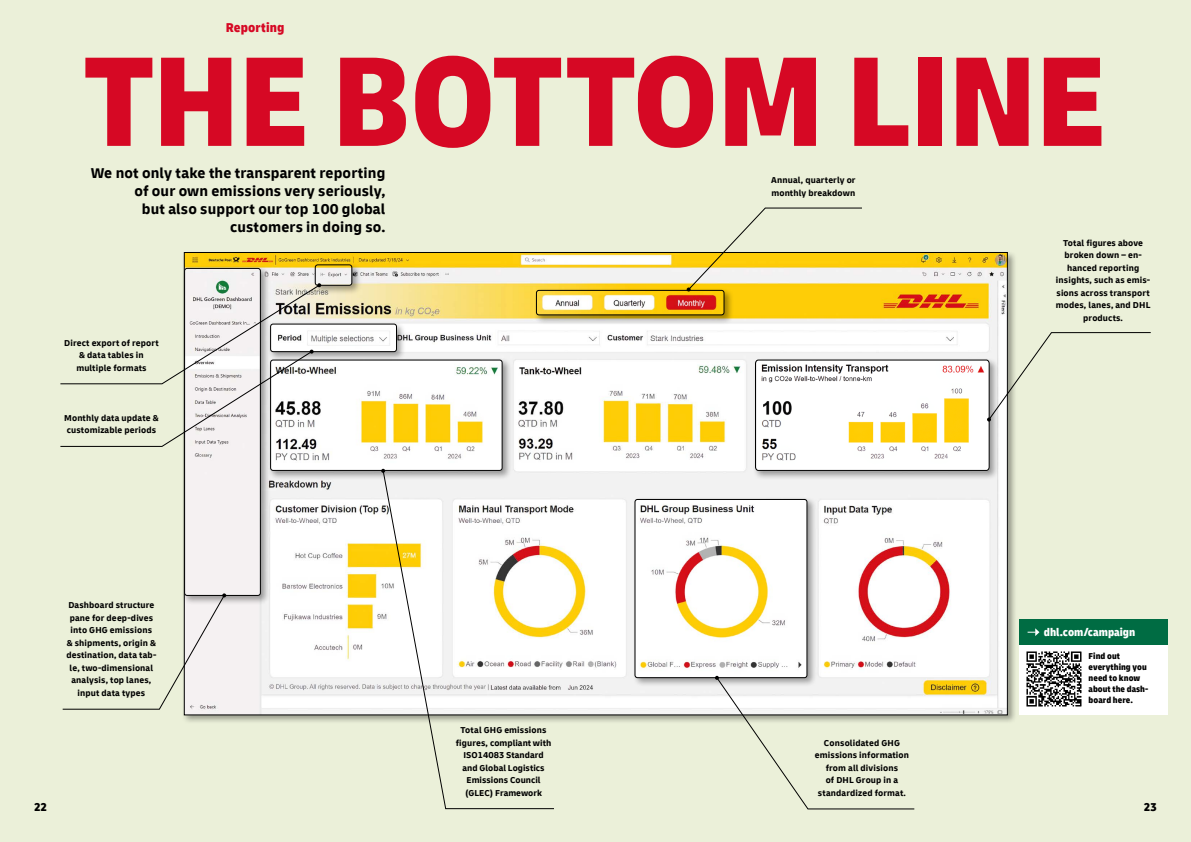
<style>
.page{position:relative;width:1191px;height:842px;background:#ebf0d9}
.page>*{position:absolute;margin:0;border:0;box-sizing:border-box;transform-origin:0 0}
.t1{font:900 condensed 133.6px "Delivery";letter-spacing:-.01em;color:#d60824}
.t2{font:700 15px/18px "Delivery";letter-spacing:.01em;color:#000;text-align:right}
.t3{font:900 condensed 13.5px "Delivery";letter-spacing:.01em;color:#d60824}
.t4{font:900 condensed 12px "Delivery";color:#000}
.t5{font:900 condensed 11.5px "Delivery";color:#fff}
.t6{font:700 9px/12.5px "Delivery";letter-spacing:.015em;color:#000;text-align:center}
.t7{font:900 condensed 9px/11px "Delivery";letter-spacing:.005em;color:#000}
</style>
<div class="page">
<div style="left:182px;top:250px;width:835px;height:475px;background:#000;opacity:.36"></div>
<img style="left:186px;top:254px;width:819px;height:459px">
<div style="left:534px;top:288px;width:200px;height:37px;background:#000;opacity:.36"></div>
<img style="left:536px;top:290px;width:188px;height:25px">
<div style="left:536px;top:290px;width:188px;height:25px;border:1px solid #000;border-radius:3px"></div>
<div style="left:268px;top:322px;width:138px;height:39px;background:#000;opacity:.36"></div>
<img style="left:321px;top:326px;width:74px;height:24px">
<div style="left:270px;top:324px;width:127px;height:28px;border:1px solid #000;border-radius:3px"></div>
<div style="left:268px;top:357px;width:244px;height:123px;background:#000;opacity:.36"></div>
<img style="left:272px;top:360px;width:230px;height:109px">
<div style="left:270px;top:360px;width:232px;height:111px;border:1px solid #000;border-radius:3px"></div>
<div style="left:182px;top:266px;width:88px;height:339px;background:#000;opacity:.36"></div>
<div style="left:186px;top:270px;width:73px;height:324px;background:#f5f1f2"></div>
<div style="left:184px;top:268px;width:77px;height:328px;border:1px solid #000;border-radius:3px"></div>
<div style="left:753px;top:357px;width:246px;height:123px;background:#000;opacity:.36"></div>
<div style="left:632px;top:497px;width:185px;height:190px;background:#000;opacity:.36"></div>
<img style="left:636px;top:499px;width:171px;height:177px">
<div style="left:634px;top:499px;width:173px;height:179px;border:1px solid #000;border-radius:3px"></div>
<div style="left:313px;top:262px;width:49px;height:33px;background:#000;opacity:.36"></div>
<img style="left:317px;top:266px;width:33px;height:18px">
<div style="left:315px;top:264px;width:37px;height:22px;border:1px solid #000;border-radius:3px"></div>
<div style="left:1019px;top:620px;width:149px;height:95px;background:#fff"></div>
<div style="left:1019px;top:620px;width:149px;height:25px;background:#006c43"></div>
<svg style="left:1027px;top:628px;width:12px;height:8px"></svg>
<img style="left:1026px;top:651px;width:56px;height:56px">
<svg style="left:62px;top:593px;width:164px;height:117px"></svg>
<svg style="left:686px;top:207px;width:177px;height:84px"></svg>
<svg style="left:754px;top:332px;width:397px;height:139px"></svg>
<svg style="left:715px;top:676px;width:200px;height:134px"></svg>
<svg style="left:60px;top:283px;width:261px;height:164px"></svg>
<svg style="left:382px;top:470px;width:173px;height:340px"></svg>
<svg style="left:381px;top:469px;width:4px;height:4px"></svg>
<h3 class="t3" style="left:226px;top:19px;width:60px">Reporting</h3>
<h1 class="t1" style="left:84px;top:17px;width:1025px">THE BOTTOM LINE</h1>
<h2 class="t2" style="left:91px;top:164px;width:296px">We not only take the transparent reporting of our own emissions very seriously,<br>but also support our top 100 global customers in doing so.</h2>
<p class="t6" style="left:64px;top:337px;width:96px">Direct export of report &amp; data tables in multiple formats</p>
<p class="t6" style="left:64px;top:412px;width:96px;text-align:left">Monthly data update &amp; customizable periods</p>
<p class="t6" style="left:66px;top:599px;width:91px">Dashboard structure pane for deep-dives into GHG emissions<br>&amp; shipments, origin &amp; destination, data tab&shy;le, two-dimensional analysis, top lanes, input data types</p>
<p class="t6" style="left:456px;top:724px;width:97px">Total GHG emissions figures, compliant with<br>ISO14083 Standard and Global Logistics<br>Emissions Council (GLEC) Framework</p>
<p class="t6" style="left:771px;top:174px;width:86px;text-align:left">Annual, quarterly or monthly breakdown</p>
<p class="t6" style="left:815px;top:737px;width:96px">Consolidated GHG emissions information from all divisions<br>of DHL Group in a standardized format.</p>
<p class="t6" style="left:1055px;top:237px;width:96px">Total figures above broken down – en&shy;hanced reporting insights, such as emis&shy;sions across transport modes, lanes, and DHL products.</p>
<p class="t5" style="left:1043px;top:625px;width:93px">dhl.com/campaign</p>
<p class="t7" style="left:1088px;top:651px;width:61px">Find out everything you need to know about the dash&shy;board here.</p>
<h3 class="t4" style="left:34px;top:799px;width:15px">22</h3>
<h3 class="t4" style="left:1143px;top:799px;width:15px">23</h3>
</div>
